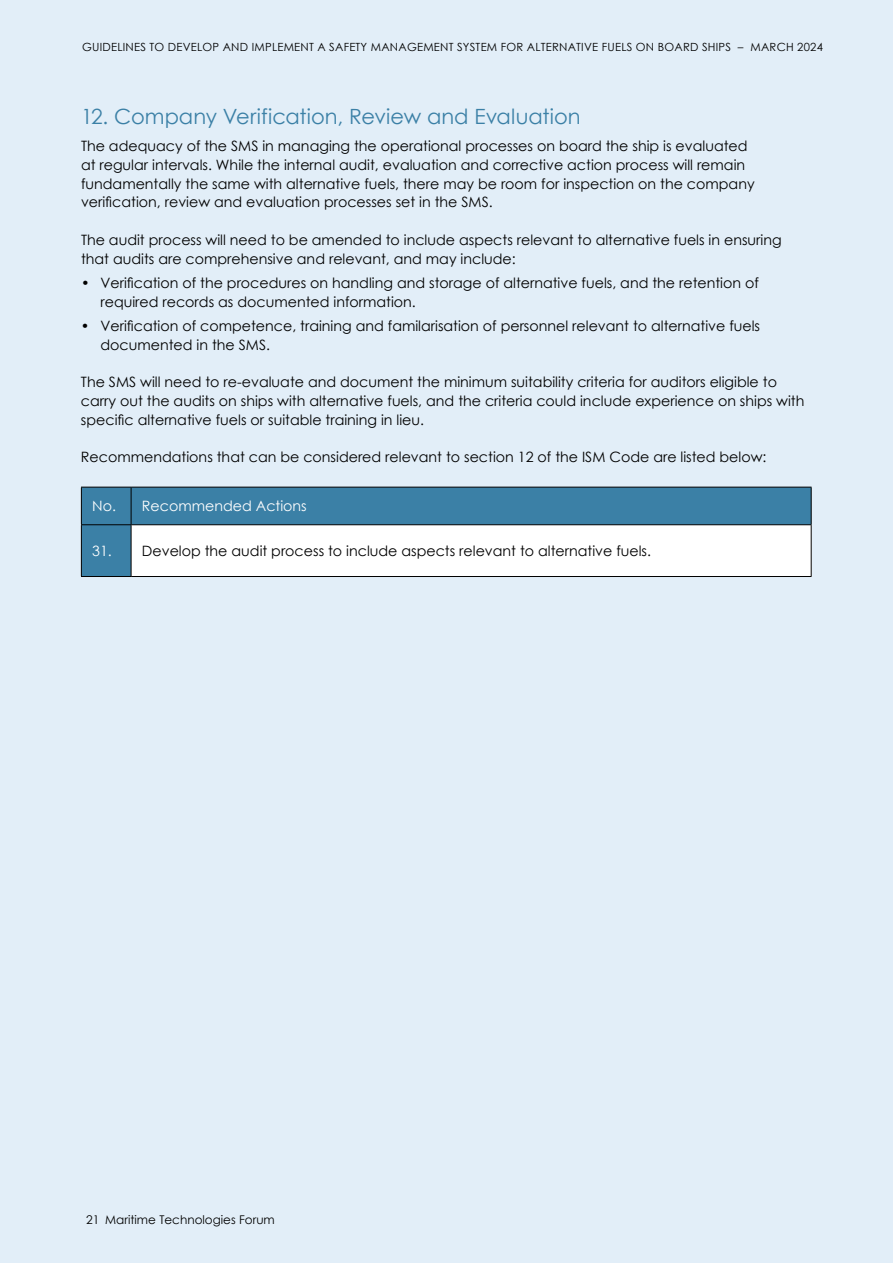
<style>
.page{position:relative;width:893px;height:1263px;background:#e2eef8}
.page>*{position:absolute;margin:0;border:0;box-sizing:border-box;transform-origin:0 0}
.t1{font:21px "Century Gothic";letter-spacing:.005em;color:#3b80a6}
.t2{font:14.25px/18.8px "Century Gothic";color:#000}
.t3{font:14.25px "Century Gothic";color:#fff}
.t4{font:12px "Century Gothic";color:#000}
.t5{font:11.25px "Century Gothic";letter-spacing:.02em;color:#000}
.s1{color:#fff}
</style>
<div class="page">
<div style="left:82px;top:488px;width:729px;height:88px;background:#3b80a6"></div>
<div style="left:131px;top:525px;width:680px;height:51px;background:#fff"></div>
<hr style="left:131px;top:487px;width:1px;height:37px;background:#000">
<hr style="left:811px;top:487px;width:1px;height:37px;background:#000">
<hr style="left:81px;top:524px;width:50px;height:1px;background:#000">
<hr style="left:81px;top:525px;width:1px;height:51px;background:#000">
<hr style="left:131px;top:524px;width:680px;height:1px;background:#000">
<hr style="left:81px;top:576px;width:50px;height:1px;background:#000">
<hr style="left:131px;top:576px;width:680px;height:1px;background:#000">
<hr style="left:131px;top:525px;width:1px;height:51px;background:#000">
<hr style="left:811px;top:525px;width:1px;height:51px;background:#000">
<hr style="left:81px;top:487px;width:1px;height:37px;background:#000">
<hr style="left:81px;top:487px;width:50px;height:1px;background:#000">
<hr style="left:131px;top:487px;width:680px;height:1px;background:#000">
<p class="t5" style="left:82px;top:39px;width:742px">GUIDELINES TO DEVELOP AND IMPLEMENT A SAFETY MANAGEMENT SYSTEM FOR ALTERNATIVE FUELS ON BOARD SHIPS – MARCH 2024</p>
<h1 class="t1" style="left:81px;top:101px;width:501px">12. Company Verification, Review and Evaluation</h1>
<p class="t2" style="left:81px;top:136px;width:675px">The adequacy of the SMS in managing the operational processes on board the ship is evaluated at regular intervals. While the internal audit, evaluation and corrective action process will remain fundamentally the same with alternative fuels, there may be room for inspection on the company verification, review and evaluation processes set in the SMS.</p>
<p class="t2" style="left:81px;top:230px;width:702px">The audit process will need to be amended to include aspects relevant to alternative fuels in ensuring that audits are comprehensive and relevant, and may include:</p>
<p class="t2" style="left:100px;top:273px;width:660px;text-indent:-19px">• Verification of the procedures on handling and storage of alternative fuels, and the retention of required records as documented information.</p>
<p class="t2" style="left:100px;top:316px;width:661px;text-indent:-19px">• Verification of competence, training and familarisation of personnel relevant to alternative fuels documented in the SMS.</p>
<p class="t2" style="left:81px;top:372px;width:725px">The SMS will need to re-evaluate and document the minimum suitability criteria for auditors eligible to carry out the audits on ships with alternative fuels, and the criteria could include experience on ships with specific alternative fuels or suitable training in lieu.</p>
<p class="t2" style="left:81px;top:447px;width:687px">Recommendations that can be considered relevant to section 12 of the ISM Code are listed below:</p>
<p class="t3" style="left:92px;top:496px;width:216px">No. Recommended Actions</p>
<p class="t2" style="left:92px;top:541px;width:560px"><span class="s1">31.</span> Develop the audit process to include aspects relevant to alternative fuels.</p>
<p class="t4" style="left:86px;top:1211px;width:190px">21 Maritime Technologies Forum</p>
</div>
